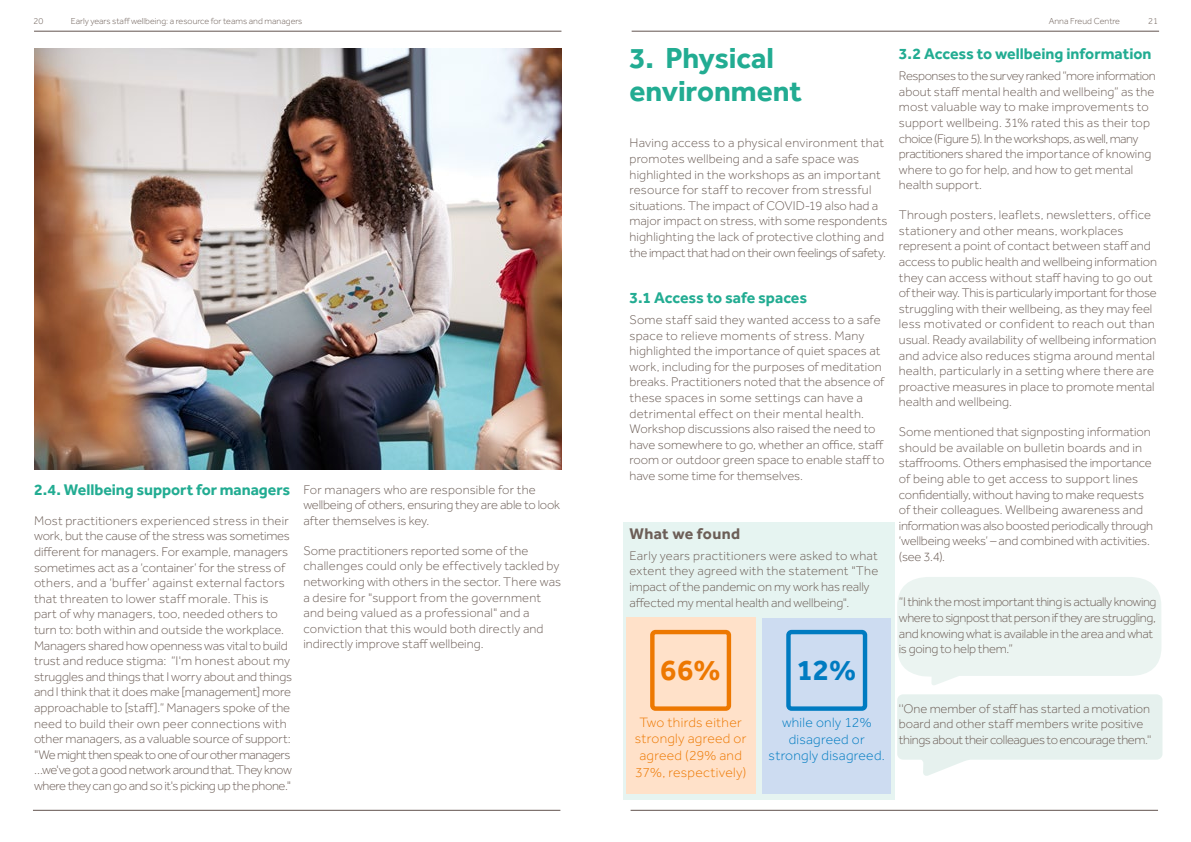
<style>
.page{position:relative;width:1191px;height:842px;background:#fff}
.page>*{position:absolute;margin:0;border:0;box-sizing:border-box;transform-origin:0 0}
.t1{font:700 30px/33px "Effra";letter-spacing:-.005em;color:#22ac92}
.t2{font:700 30px "Effra";color:#ed7801}
.t3{font:700 30px "Effra";color:#007bc1}
.t4{font:700 16px "Effra";letter-spacing:-.005em;color:#22ac92}
.t5{font:700 16px "Effra";letter-spacing:.02em;color:#6c5e57}
.t6{font:300 14px/16.8px "Effra";letter-spacing:.02em;color:#ed7801;text-align:center}
.t7{font:300 14px/16.8px "Effra";letter-spacing:.02em;color:#007bc1;text-align:center}
.t8{font:300 13px/15.6px "Effra";color:#6c5e57}
.t9{font:300 13px/15.6px "Effra";letter-spacing:-.03em;color:#6c5e57}
.t10{font:300 9px "Effra";color:#6c5e57}
</style>
<div class="page">
<hr style="left:34px;top:31px;width:527px;height:1px;background:#63544f">
<hr style="left:631px;top:31px;width:528px;height:1px;background:#63544f">
<hr style="left:33px;top:810px;width:527px;height:1px;background:#63544f">
<hr style="left:630px;top:810px;width:528px;height:1px;background:#63544f">
<svg style="left:897px;top:694px;width:265px;height:82px"></svg>
<svg style="left:897px;top:577px;width:264px;height:108px;background:#edf5f2"></svg>
<img style="left:34px;top:48px;width:527px;height:422px">
<div style="left:623px;top:522px;width:271px;height:277px;background:#e6f4f1"></div>
<div style="left:762px;top:618px;width:129px;height:176px;background:#cddcf1"></div>
<div style="left:626px;top:617px;width:129px;height:177px;background:#ffe1c9"></div>
<div style="left:650px;top:630px;width:81px;height:81px;border:4px solid #ed7801;border-radius:3px"></div>
<div style="left:786px;top:630px;width:81px;height:81px;border:4px solid #007bc1;border-radius:3px"></div>
<p class="t10" style="left:33px;top:15px;width:11px">20</p>
<p class="t10" style="left:71px;top:15px;width:233px">Early years staff wellbeing: a resource for teams and managers</p>
<p class="t10" style="left:1048px;top:15px;width:73px">Anna Freud Centre</p>
<p class="t10" style="left:1148px;top:15px;width:11px">21</p>
<p class="t4" style="left:34px;top:480px;width:258px">2.4. Wellbeing support for managers</p>
<p class="t8" style="left:34px;top:513px;width:259px">Most practitioners experienced stress in their work, but the cause of the stress was sometimes different for managers. For example, managers sometimes act as a ‘container’ for the stress of others, and a ‘buffer’ against external factors that threaten to lower staff morale. This is part of why managers, too, needed others to turn to: both within and outside the workplace.<br>Managers shared how openness was vital to build trust and reduce stigma: “I'm honest about my struggles and things that I worry about and things and I think that it does make [management] more approachable to [staff].” Managers spoke of the need to build their own peer connections with other managers, as a valuable source of support: "We might then speak to one of our other managers …we've got a good network around that. They know where they can go and so it's picking up the phone."</p>
<p class="t8" style="left:303px;top:482px;width:258px">For managers who are responsible for the wellbeing of others, ensuring they are able to look after themselves is key.</p>
<p class="t8" style="left:303px;top:542px;width:259px">Some practitioners reported some of the challenges could only be effectively tackled by networking with others in the sector. There was a desire for "support from the government and being valued as a professional" and a conviction that this would both directly and indirectly improve staff wellbeing.</p>
<h1 class="t1" style="left:629px;top:41px;width:174px">3. Physical environment</h1>
<p class="t8" style="left:629px;top:135px;width:259px">Having access to a physical environment that promotes wellbeing and a safe space was highlighted in the workshops as an important resource for staff to recover from stressful situations. The impact of COVID-19 also had a major impact on stress, with some respondents highlighting the lack of protective clothing and the impact that had on their own feelings of safety.</p>
<p class="t4" style="left:629px;top:288px;width:179px">3.1 Access to safe spaces</p>
<p class="t8" style="left:629px;top:312px;width:256px">Some staff said they wanted access to a safe space to relieve moments of stress. Many highlighted the importance of quiet spaces at work, including for the purposes of meditation breaks. Practitioners noted that the absence of these spaces in some settings can have a detrimental effect on their mental health.<br>Workshop discussions also raised the need to have somewhere to go, whether an office, staff room or outdoor green space to enable staff to have some time for themselves.</p>
<p class="t5" style="left:629px;top:523px;width:112px">What we found</p>
<p class="t8" style="left:629px;top:548px;width:250px">Early years practitioners were asked to what extent they agreed with the statement "The impact of the pandemic on my work has really affected my mental health and wellbeing".</p>
<h1 class="t2" style="left:660px;top:652px;width:62px">66%</h1>
<h1 class="t3" style="left:796px;top:652px;width:61px">12%</h1>
<p class="t6" style="left:635px;top:713px;width:113px">Two thirds either strongly agreed or agreed (29% and<br>37%, respectively)</p>
<p class="t7" style="left:768px;top:714px;width:118px">while only 12% disagreed or strongly disagreed.</p>
<p class="t4" style="left:899px;top:44px;width:254px">3.2 Access to wellbeing information</p>
<p class="t8" style="left:899px;top:68px;width:258px">Responses to the survey ranked “more information about staff mental health and wellbeing” as the most valuable way to make improvements to support wellbeing. 31% rated this as their top choice (Figure 5). In the workshops, as well, many practitioners shared the importance of knowing where to go for help, and how to get mental health support.</p>
<p class="t8" style="left:899px;top:207px;width:259px">Through posters, leaflets, newsletters, office stationery and other means, workplaces represent a point of contact between staff and access to public health and wellbeing information they can access without staff having to go out of their way. This is particularly important for those struggling with their wellbeing, as they may feel less motivated or confident to reach out than usual. Ready availability of wellbeing information and advice also reduces stigma around mental health, particularly in a setting where there are proactive measures in place to promote mental health and wellbeing.</p>
<p class="t8" style="left:899px;top:424px;width:255px">Some mentioned that signposting information should be available on bulletin boards and in staffrooms. Others emphasised the importance of being able to get access to support lines confidentially, without having to make requests of their colleagues. Wellbeing awareness and information was also boosted periodically through ‘wellbeing weeks’ – and combined with activities. (see 3.4).</p>
<p class="t9" style="left:899px;top:594px;width:259px">“I think the most important thing is actually knowing where to signpost that person if they are struggling, and knowing what is available in the area and what is going to help them.”</p>
<p class="t8" style="left:899px;top:700px;width:254px">''One member of staff has started a motivation board and other staff members write positive things about their colleagues to encourage them.''</p>
</div>
